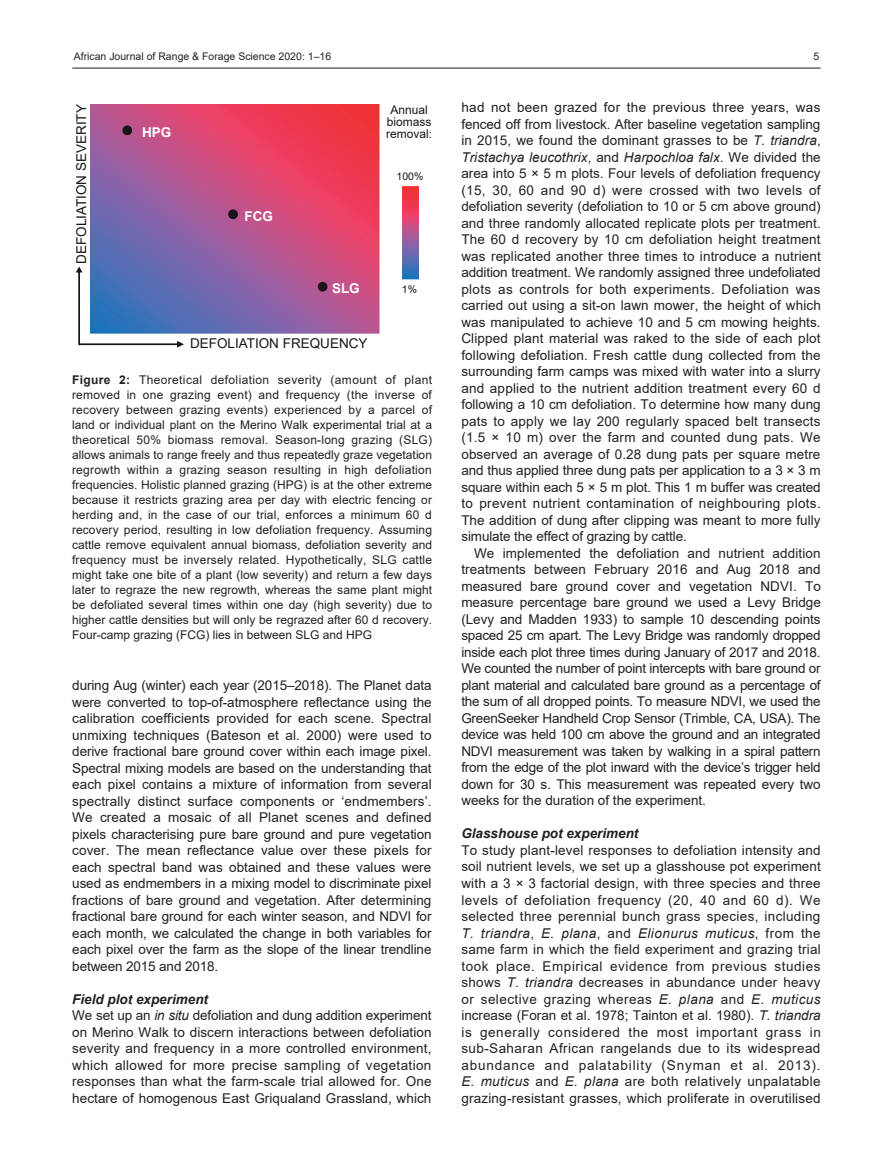
<style>
.page{position:relative;width:893px;height:1170px;background:#fff}
.page>*{position:absolute;margin:0;border:0;box-sizing:border-box;transform-origin:0 0}
.t1{font:13.5px/16.5px "Arial";letter-spacing:.005em;color:#231f20;text-align:justify}
.t2{font:13.5px "Arial";color:#17151a}
.t3{font:italic 700 13.5px "Arial";color:#231f20}
.t4{font:700 13.5px "Arial";color:#fff}
.t5{font:12px/15px "Arial";color:#231f20;text-align:justify}
.t6{font:12px/12px "Arial";color:#17151a;text-align:center}
.t7{font:10.5px "Arial";color:#231f20}
.t8{font:10.5px "Arial";color:#17151a}
.s1{font-weight:700}
.s2{font-weight:700;font-style:italic}
.s3{font-style:italic}
</style>
<div class="page">
<hr style="left:72px;top:68px;width:749px;height:1px;background:#231f20">
<img style="left:90px;top:104px;width:329px;height:229px">
<svg style="left:76px;top:266px;width:108px;height:81px"></svg>
<svg style="left:122px;top:125px;width:10px;height:10px"></svg>
<svg style="left:228px;top:209px;width:10px;height:10px"></svg>
<svg style="left:318px;top:282px;width:9px;height:9px"></svg>
<p class="t7" style="left:74px;top:49px;width:259px">African Journal of Range &amp; Forage Science 2020: 1–16</p>
<p class="t7" style="left:813px;top:49px;width:7px">5</p>
<p class="t2" style="left:72px;top:264px;width:161px;rotate:-90deg">DEFOLIATION SEVERITY</p>
<p class="t6" style="left:386px;top:103px;width:48px">Annual biomass removal:</p>
<p class="t4" style="left:142px;top:122px;width:31px">HPG</p>
<p class="t8" style="left:397px;top:169px;width:28px">100%</p>
<p class="t4" style="left:244px;top:206px;width:30px">FCG</p>
<p class="t4" style="left:332px;top:279px;width:29px">SLG</p>
<p class="t2" style="left:190px;top:333px;width:179px">DEFOLIATION FREQUENCY</p>
<p class="t8" style="left:402px;top:282px;width:17px">1%</p>
<p class="t5" style="left:72px;top:372px;width:362px"><span class="s1">Figure 2:</span> Theoretical defoliation severity (amount of plant removed in one grazing event) and frequency (the inverse of recovery between grazing events) experienced by a parcel of land or individual plant on the Merino Walk experimental trial at a theoretical 50% biomass removal. Season-long grazing (SLG) allows animals to range freely and thus repeatedly graze vegetation regrowth within a grazing season resulting in high defoliation frequencies. Holistic planned grazing (HPG) is at the other extreme because it restricts grazing area per day with electric fencing or herding and, in the case of our trial, enforces a minimum 60 d recovery period, resulting in low defoliation frequency. Assuming cattle remove equivalent annual biomass, defoliation severity and frequency must be inversely related. Hypothetically, SLG cattle might take one bite of a plant (low severity) and return a few days later to regraze the new regrowth, whereas the same plant might be defoliated several times within one day (high severity) due to higher cattle densities but will only be regrazed after 60 d recovery.<br>Four-camp grazing (FCG) lies in between SLG and HPG</p>
<p class="t1" style="left:72px;top:677px;width:361px">during Aug (winter) each year (2015–2018). The Planet data were converted to top-of-atmosphere reflectance using the calibration coefficients provided for each scene. Spectral unmixing techniques (Bateson et al. 2000) were used to derive fractional bare ground cover within each image pixel.<br>Spectral mixing models are based on the understanding that each pixel contains a mixture of information from several spectrally distinct surface components or ‘endmembers’.<br>We created a mosaic of all Planet scenes and defined pixels characterising pure bare ground and pure vegetation cover. The mean reflectance value over these pixels for each spectral band was obtained and these values were used as endmembers in a mixing model to discriminate pixel fractions of bare ground and vegetation. After determining fractional bare ground for each winter season, and NDVI for each month, we calculated the change in both variables for each pixel over the farm as the slope of the linear trendline between 2015 and 2018.</p>
<p class="t1" style="left:72px;top:990px;width:361px;text-align:left"><span class="s2">Field plot experiment<br></span>We set up an <span class="s3">in situ</span> defoliation and dung addition experiment on Merino Walk to discern interactions between defoliation severity and frequency in a more controlled environment, which allowed for more precise sampling of vegetation responses than what the farm-scale trial allowed for. One hectare of homogenous East Griqualand Grassland, which</p>
<p class="t1" style="left:461px;top:99px;width:361px">had not been grazed for the previous three years, was fenced off from livestock. After baseline vegetation sampling in 2015, we found the dominant grasses to be <span class="s3">T. triandra</span>, <span class="s3">Tristachya leucothrix</span>, and <span class="s3">Harpochloa falx</span>. We divided the area into 5 × 5 m plots. Four levels of defoliation frequency (15, 30, 60 and 90 d) were crossed with two levels of defoliation severity (defoliation to 10 or 5 cm above ground) and three randomly allocated replicate plots per treatment.<br>The 60 d recovery by 10 cm defoliation height treatment was replicated another three times to introduce a nutrient addition treatment. We randomly assigned three undefoliated plots as controls for both experiments. Defoliation was carried out using a sit-on lawn mower, the height of which was manipulated to achieve 10 and 5 cm mowing heights.<br>Clipped plant material was raked to the side of each plot following defoliation. Fresh cattle dung collected from the surrounding farm camps was mixed with water into a slurry and applied to the nutrient addition treatment every 60 d following a 10 cm defoliation. To determine how many dung pats to apply we lay 200 regularly spaced belt transects (1.5 × 10 m) over the farm and counted dung pats. We observed an average of 0.28 dung pats per square metre and thus applied three dung pats per application to a 3 × 3 m square within each 5 × 5 m plot. This 1 m buffer was created to prevent nutrient contamination of neighbouring plots.<br>The addition of dung after clipping was meant to more fully simulate the effect of grazing by cattle.</p>
<p class="t1" style="left:461px;top:544px;width:361px;text-indent:13px">We implemented the defoliation and nutrient addition treatments between February 2016 and Aug 2018 and measured bare ground cover and vegetation NDVI. To measure percentage bare ground we used a Levy Bridge (Levy and Madden 1933) to sample 10 descending points spaced 25 cm apart. The Levy Bridge was randomly dropped inside each plot three times during January of 2017 and 2018.<br>We counted the number of point intercepts with bare ground or plant material and calculated bare ground as a percentage of the sum of all dropped points. To measure NDVI, we used the GreenSeeker Handheld Crop Sensor (Trimble, CA, USA). The device was held 100 cm above the ground and an integrated NDVI measurement was taken by walking in a spiral pattern from the edge of the plot inward with the device’s trigger held down for 30 s. This measurement was repeated every two weeks for the duration of the experiment.</p>
<p class="t3" style="left:461px;top:824px;width:179px">Glasshouse pot experiment</p>
<p class="t1" style="left:461px;top:841px;width:361px">To study plant-level responses to defoliation intensity and soil nutrient levels, we set up a glasshouse pot experiment with a 3 × 3 factorial design, with three species and three levels of defoliation frequency (20, 40 and 60 d). We selected three perennial bunch grass species, including <span class="s3">T. triandra</span>, <span class="s3">E. plana</span>, and <span class="s3">Elionurus muticus</span>, from the same farm in which the field experiment and grazing trial took place. Empirical evidence from previous studies shows <span class="s3">T. triandra</span> decreases in abundance under heavy or selective grazing whereas <span class="s3">E. plana</span> and <span class="s3">E. muticus </span>increase (Foran et al. 1978; Tainton et al. 1980). <span class="s3">T. triandra </span>is generally considered the most important grass in sub-Saharan African rangelands due to its widespread abundance and palatability (Snyman et al. 2013).<br><span class="s3">E. muticus</span> and <span class="s3">E. plana</span> are both relatively unpalatable grazing-resistant grasses, which proliferate in overutilised</p>
</div>
